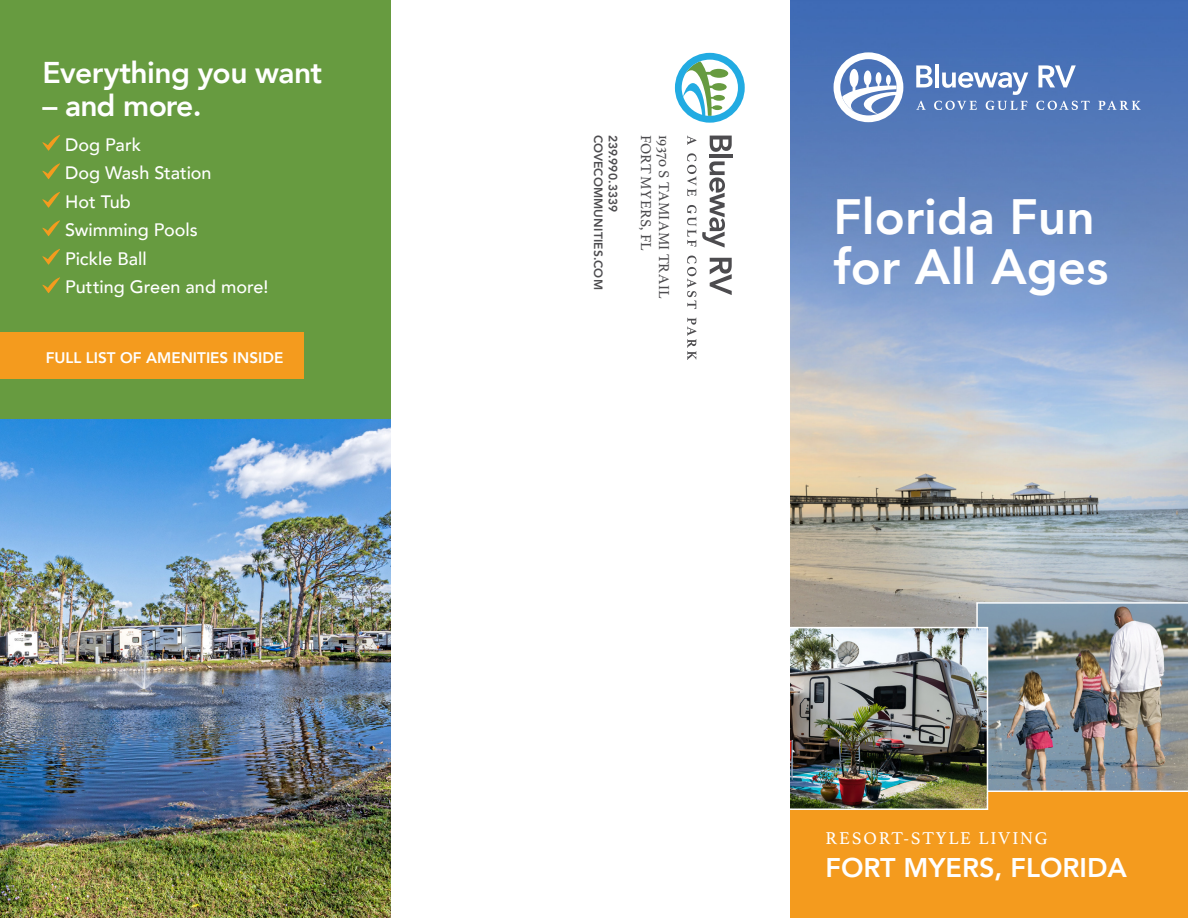
<style>
.page{position:relative;width:1188px;height:918px;background:#fff}
.page>*{position:absolute;margin:0;border:0;box-sizing:border-box;transform-origin:0 0}
.t1{font:800 49.5px "Avenir";color:#fff}
.t2{font:800 30px "Avenir";letter-spacing:-.02em;color:#fff}
.H2_reversed{font:800 27px "Avenir";color:#fff}
.Call_Out{font:500 18px "Avenir";color:#fff}
.Body_Copy{font:18px "Athelas";letter-spacing:.1em;color:#fff}
.Call_Out-2{font:800 15.3px "Avenir";color:#fff}
.t3{font:15px "Athelas";letter-spacing:.01em;color:#4d4c4f}
.t4{font:800 12px "Avenir";letter-spacing:.015em;color:#4d4c4f}
</style>
<div class="page">
<div style="left:0;top:0;width:392px;height:419px;background:#679b40"></div>
<img style="left:790px;top:0;width:398px;height:627px">
<div style="left:790px;top:774px;width:398px;height:144px;background:#f49b1e"></div>
<img style="left:976px;top:602px;width:212px;height:190px">
<img style="left:0;top:419px;width:391px;height:499px">
<svg style="left:42px;top:135px;width:18px;height:16px"></svg>
<svg style="left:42px;top:163px;width:18px;height:16px"></svg>
<svg style="left:42px;top:192px;width:18px;height:16px"></svg>
<svg style="left:42px;top:220px;width:18px;height:16px"></svg>
<svg style="left:42px;top:249px;width:18px;height:16px"></svg>
<svg style="left:42px;top:277px;width:18px;height:16px"></svg>
<div style="left:0;top:333px;width:304px;height:46px;background:#f49b1e"></div>
<img style="left:790px;top:630px;width:195px;height:177px">
<div style="left:741px;top:627px;width:247px;height:183px;border:2px solid #fff"></div>
<div style="left:392px;top:0;width:398px;height:918px;background:#fff"></div>
<svg style="left:675px;top:53px;width:70px;height:70px"></svg>
<svg style="left:687px;top:136px;width:9px;height:9px"></svg>
<svg style="left:687px;top:153px;width:9px;height:43px"></svg>
<svg style="left:687px;top:205px;width:9px;height:42px"></svg>
<svg style="left:687px;top:256px;width:9px;height:53px"></svg>
<svg style="left:687px;top:318px;width:9px;height:42px"></svg>
<svg style="left:710px;top:136px;width:22px;height:16px"></svg>
<hr style="left:710px;top:154px;width:23px;height:4px;background:#4d4c4f">
<svg style="left:702px;top:161px;width:23px;height:87px"></svg>
<svg style="left:710px;top:258px;width:22px;height:37px"></svg>
<svg style="left:834px;top:52px;width:69px;height:70px"></svg>
<svg style="left:916px;top:101px;width:10px;height:9px"></svg>
<svg style="left:934px;top:101px;width:43px;height:9px"></svg>
<svg style="left:986px;top:101px;width:42px;height:9px"></svg>
<svg style="left:1036px;top:101px;width:54px;height:9px"></svg>
<svg style="left:1098px;top:101px;width:43px;height:9px"></svg>
<svg style="left:916px;top:65px;width:17px;height:22px"></svg>
<hr style="left:935px;top:64px;width:4px;height:23px;background:#fff">
<svg style="left:942px;top:72px;width:86px;height:23px"></svg>
<svg style="left:1038px;top:65px;width:38px;height:22px"></svg>
<h3 class="t2" style="left:42px;top:49px;width:281px">Everything you want</h3>
<h3 class="t2" style="left:42px;top:82px;width:161px">– and more.</h3>
<p class="Call_Out" style="left:65px;top:129px;width:77px">Dog Park</p>
<p class="Call_Out" style="left:65px;top:157px;width:148px">Dog Wash Station</p>
<p class="Call_Out" style="left:65px;top:186px;width:67px">Hot Tub</p>
<p class="Call_Out" style="left:65px;top:214px;width:134px">Swimming Pools</p>
<p class="Call_Out" style="left:65px;top:243px;width:83px">Pickle Ball</p>
<p class="Call_Out" style="left:65px;top:271px;width:205px">Putting Green and more!</p>
<p class="Call_Out-2" style="left:46px;top:345px;width:239px">FULL LIST OF AMENITIES INSIDE</p>
<h3 class="t4" style="left:608px;top:135px;width:157px;rotate:90deg">COVECOMMUNITIES.COM</h3>
<h3 class="t4" style="left:622px;top:135px;width:79px;rotate:90deg">239.990.3339</h3>
<h3 class="t3" style="left:658px;top:135px;width:118px;rotate:90deg">FORT MYERS, FL</h3>
<h3 class="t3" style="left:676px;top:135px;width:165px;rotate:90deg">19370 S TAMIAMI TRAIL</h3>
<h1 class="t1" style="left:834px;top:178px;width:263px">Florida Fun</h1>
<h1 class="t1" style="left:834px;top:228px;width:276px">for All Ages</h1>
<p class="Body_Copy" style="left:826px;top:824px;width:224px">RESORT-STYLE LIVING</p>
<p class="H2_reversed" style="left:826px;top:846px;width:303px">FORT MYERS, FLORIDA</p>
</div>
